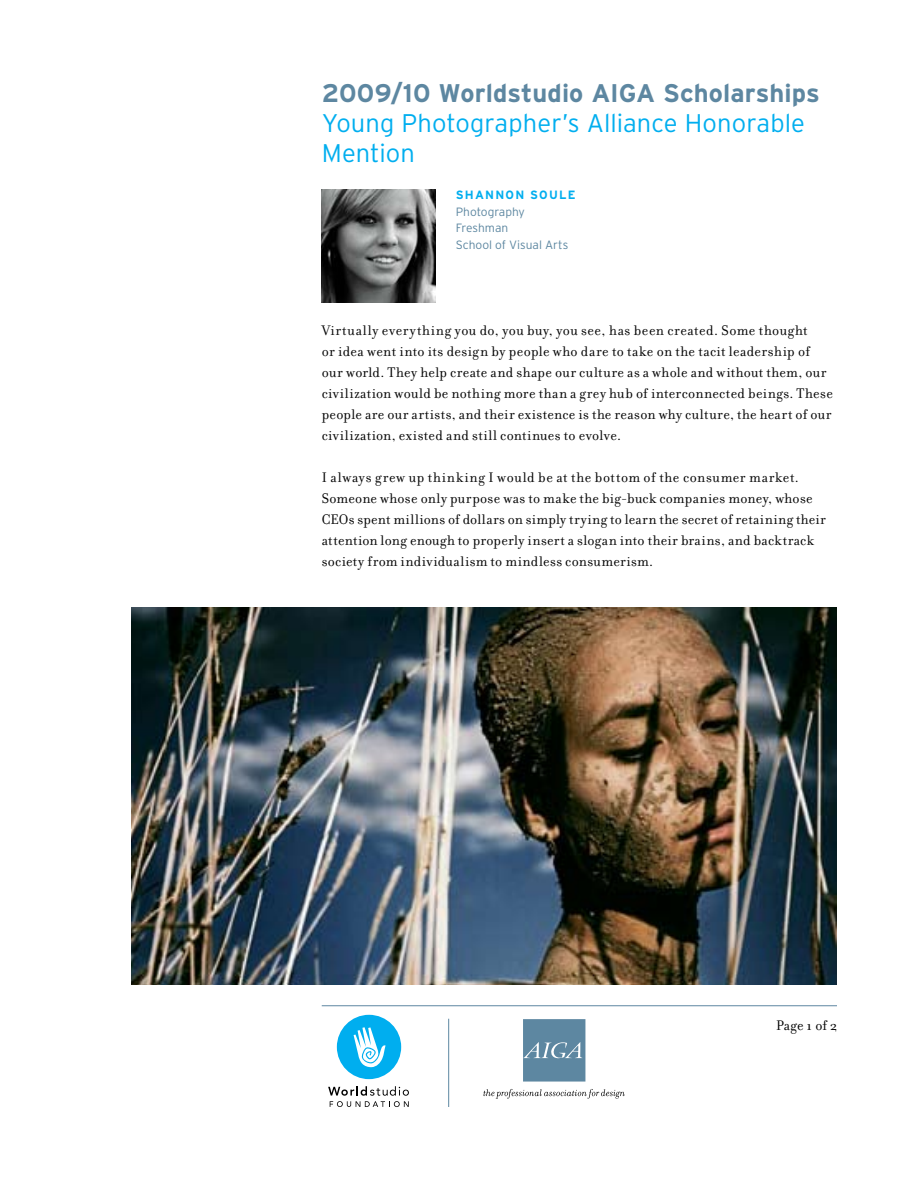
<style>
.page{position:relative;width:918px;height:1188px;background:#fff}
.page>*{position:absolute;margin:0;border:0;box-sizing:border-box;transform-origin:0 0}
.t1{font:300 25.5px/30px "Interstate";letter-spacing:.005em;color:#00aeef}
.t2{font:700 25.5px "Interstate";color:#5d87a1}
.t3{font:15px/21px "Filosofia";letter-spacing:.025em;color:#000}
.t4{font:300 12px/16.5px "Interstate";color:#5d87a1}
.t5{font:700 12px "Interstate";letter-spacing:.1em;color:#00aeef}
</style>
<div class="page">
<svg style="left:328px;top:1086px;width:81px;height:21px"></svg>
<div style="left:337px;top:1015px;width:64px;height:64px;background:#00aeef;border-radius:50%"></div>
<svg style="left:354px;top:1027px;width:32px;height:40px"></svg>
<svg style="left:523px;top:1019px;width:62px;height:63px;background:#678ea7"></svg>
<svg style="left:483px;top:1089px;width:142px;height:10px"></svg>
<hr style="left:322px;top:1005px;width:515px;height:1px;background:#5d87a1">
<hr style="left:448px;top:1019px;width:1px;height:88px;background:#5d87a1">
<img style="left:322px;top:189px;width:113px;height:114px">
<img style="left:131px;top:608px;width:706px;height:377px">
<h1 class="t2" style="left:322px;top:78px;width:499px">2009/10 Worldstudio AIGA Scholarships</h1>
<h1 class="t1" style="left:322px;top:107px;width:485px">Young Photographer’s Alliance Honorable<br>Mention</h1>
<p class="t5" style="left:456px;top:189px;width:112px">Shannon Soule</p>
<p class="t4" style="left:456px;top:203px;width:114px">Photography<br>Freshman<br>School of Visual Arts</p>
<p class="t3" style="left:322px;top:320px;width:513px">Virtually everything you do, you buy, you see, has been created. Some thought<br>or idea went into its design by people who dare to take on the tacit leadership of our world. They help create and shape our culture as a whole and without them, our civilization would be nothing more than a grey hub of interconnected beings. These people are our artists, and their existence is the reason why culture, the heart of our civilization, existed and still continues to evolve.</p>
<p class="t3" style="left:322px;top:467px;width:506px">I always grew up thinking I would be at the bottom of the consumer market.<br>Someone whose only purpose was to make the big-buck companies money, whose CEOs spent millions of dollars on simply trying to learn the secret of retaining their attention long enough to properly insert a slogan into their brains, and backtrack society from individualism to mindless consumerism.</p>
<p class="t3" style="left:776px;top:1015px;width:62px">Page 1 of 2</p>
</div>
